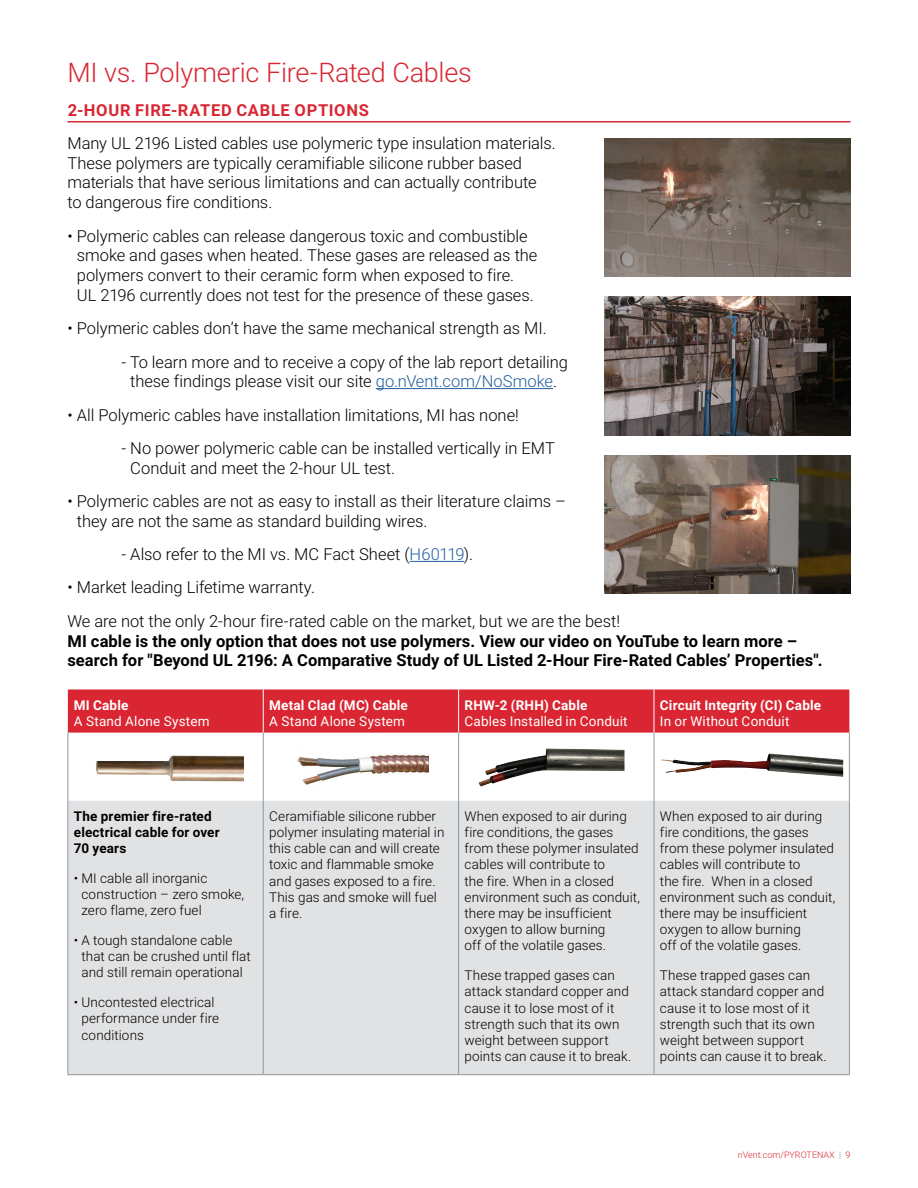
<style>
.page{position:relative;width:918px;height:1188px;background:#fff}
.page>*{position:absolute;margin:0;border:0;box-sizing:border-box;transform-origin:0 0}
.t1{font:300 27px "Roboto";letter-spacing:-.01em;color:#d92632}
.t2{font:300 16.5px/19.8px "Roboto";letter-spacing:-.005em;color:#000}
.t3{font:700 16.5px/19.8px "Roboto";letter-spacing:.005em;color:#000}
.t4{font:700 16.5px "Roboto";letter-spacing:.04em;color:#d92632}
.t5{font:300 13.5px/16.2px "Roboto";letter-spacing:.005em;color:#000}
.t6{font:13.5px "Roboto";letter-spacing:.015em;color:#fff}
.t7{font:700 13.5px "Roboto";letter-spacing:.015em;color:#fff}
.t8{font:700 13.5px/16.2px "Roboto";letter-spacing:.015em;color:#000}
.t9{font:300 9px "Roboto";color:#d92632}
.s1{color:#215e9e}
.s2{color:#90969e}
</style>
<div class="page">
<hr style="left:68px;top:121px;width:782px;height:1px;background:#d92632">
<hr style="left:376px;top:388px;width:177px;height:1px;background:#215e9e">
<hr style="left:410px;top:561px;width:54px;height:1px;background:#215e9e">
<div style="left:68px;top:689px;width:781px;height:44px;background:#d92632"></div>
<div style="left:69px;top:801px;width:780px;height:273px;background:#e1e2e4"></div>
<hr style="left:263px;top:689px;width:1px;height:44px;background:#fff">
<hr style="left:458px;top:689px;width:1px;height:44px;background:#fff">
<hr style="left:654px;top:689px;width:1px;height:44px;background:#fff">
<hr style="left:68px;top:733px;width:1px;height:68px;background:#90969e">
<hr style="left:263px;top:733px;width:1px;height:68px;background:#90969e">
<hr style="left:458px;top:733px;width:1px;height:68px;background:#90969e">
<hr style="left:654px;top:733px;width:1px;height:68px;background:#90969e">
<hr style="left:849px;top:733px;width:1px;height:68px;background:#90969e">
<hr style="left:68px;top:801px;width:1px;height:273px;background:#90969e">
<hr style="left:263px;top:801px;width:1px;height:273px;background:#90969e">
<hr style="left:458px;top:801px;width:1px;height:273px;background:#90969e">
<hr style="left:654px;top:801px;width:1px;height:273px;background:#90969e">
<hr style="left:849px;top:801px;width:1px;height:273px;background:#90969e">
<hr style="left:68px;top:1074px;width:195px;height:1px;background:#90969e">
<hr style="left:263px;top:1074px;width:196px;height:1px;background:#90969e">
<hr style="left:459px;top:1074px;width:195px;height:1px;background:#90969e">
<hr style="left:654px;top:1074px;width:196px;height:1px;background:#90969e">
<img style="left:96px;top:755px;width:147px;height:27px">
<img style="left:297px;top:754px;width:131px;height:31px">
<img style="left:478px;top:748px;width:147px;height:39px">
<img style="left:661px;top:754px;width:182px;height:23px">
<img style="left:604px;top:138px;width:246px;height:138px">
<img style="left:604px;top:297px;width:246px;height:138px">
<img style="left:604px;top:455px;width:246px;height:139px">
<h1 class="t1" style="left:68px;top:54px;width:406px">MI vs. Polymeric Fire-Rated Cables</h1>
<p class="t4" style="left:68px;top:98px;width:303px">2-HOUR FIRE-RATED CABLE OPTIONS</p>
<p class="t2" style="left:67px;top:133px;width:490px">Many UL 2196 Listed cables use polymeric type insulation materials.<br>These polymers are typically ceramifiable silicone rubber based materials that have serious limitations and can actually contribute<br>to dangerous fire conditions.</p>
<p class="t2" style="left:77px;top:225px;width:462px;text-indent:-9px">• Polymeric cables can release dangerous toxic and combustible smoke and gases when heated. These gases are released as the polymers convert to their ceramic form when exposed to fire.<br>UL 2196 currently does not test for the presence of these gases.</p>
<p class="t2" style="left:67px;top:318px;width:481px">• Polymeric cables don’t have the same mechanical strength as MI.</p>
<p class="t2" style="left:121px;top:351px;width:448px;text-align:center">- To learn more and to receive a copy of the lab report detailing these findings please visit our site <span class="s1">go.nVent.com/NoSmoke</span>.</p>
<p class="t2" style="left:67px;top:404px;width:453px">• All Polymeric cables have installation limitations, MI has none!</p>
<p class="t2" style="left:130px;top:438px;width:426px;text-indent:-9px">- No power polymeric cable can be installed vertically in EMT<br>Conduit and meet the 2-hour UL test.</p>
<p class="t2" style="left:77px;top:491px;width:491px;text-indent:-9px">• Polymeric cables are not as easy to install as their literature claims – they are not the same as standard building wires.</p>
<p class="t2" style="left:121px;top:544px;width:353px">- Also refer to the MI vs. MC Fact Sheet (<span class="s1">H60119</span>).</p>
<p class="t2" style="left:67px;top:570px;width:554px;line-height:33.3px">• Market leading Lifetime warranty.<br>We are not the only 2-hour fire-rated cable on the market, but we are the best!</p>
<p class="t3" style="left:67px;top:630px;width:757px">MI cable is the only option that does not use polymers. View our video on YouTube to learn more – search for "Beyond UL 2196: A Comparative Study of UL Listed 2-Hour Fire-Rated Cables’ Properties".</p>
<p class="t7" style="left:74px;top:695px;width:56px">MI Cable</p>
<p class="t6" style="left:74px;top:712px;width:137px">A Stand Alone System</p>
<p class="t7" style="left:269px;top:695px;width:140px">Metal Clad (MC) Cable</p>
<p class="t6" style="left:269px;top:712px;width:137px">A Stand Alone System</p>
<p class="t7" style="left:465px;top:695px;width:124px">RHW-2 (RHH) Cable</p>
<p class="t6" style="left:465px;top:712px;width:165px">Cables Installed in Conduit</p>
<p class="t7" style="left:660px;top:695px;width:163px">Circuit Integrity (CI) Cable</p>
<p class="t6" style="left:660px;top:712px;width:131px">In or Without Conduit</p>
<p class="t8" style="left:74px;top:807px;width:147px">The premier fire-rated electrical cable for over<br>70 years</p>
<p class="t5" style="left:82px;top:870px;width:164px;text-indent:-8px">• MI cable all inorganic construction – zero smoke, zero flame, zero fuel</p>
<p class="t5" style="left:82px;top:932px;width:171px;text-indent:-8px">• A tough standalone cable that can be crushed until flat and still remain operational</p>
<p class="t5" style="left:82px;top:994px;width:139px;text-indent:-8px">• Uncontested electrical performance under fire conditions</p>
<p class="t5" style="left:269px;top:807px;width:177px">Ceramifiable silicone rubber polymer insulating material in this cable can and will create toxic and flammable smoke and gases exposed to a fire.<br>This gas and smoke will fuel a fire.</p>
<p class="t5" style="left:465px;top:807px;width:177px">When exposed to air during fire conditions, the gases from these polymer insulated cables will contribute to<br>the fire. When in a closed environment such as conduit, there may be insufficient oxygen to allow burning<br>off of the volatile gases.</p>
<p class="t5" style="left:465px;top:967px;width:168px">These trapped gases can attack standard copper and cause it to lose most of it strength such that its own weight between support points can cause it to break.</p>
<p class="t5" style="left:660px;top:807px;width:177px">When exposed to air during fire conditions, the gases from these polymer insulated cables will contribute to<br>the fire. When in a closed environment such as conduit, there may be insufficient oxygen to allow burning<br>off of the volatile gases.</p>
<p class="t5" style="left:660px;top:967px;width:168px">These trapped gases can attack standard copper and cause it to lose most of it strength such that its own weight between support points can cause it to break.</p>
<p class="t9" style="left:738px;top:1149px;width:114px">nVent.com/PYROTENAX <span class="s2">|</span> 9</p>
</div>
